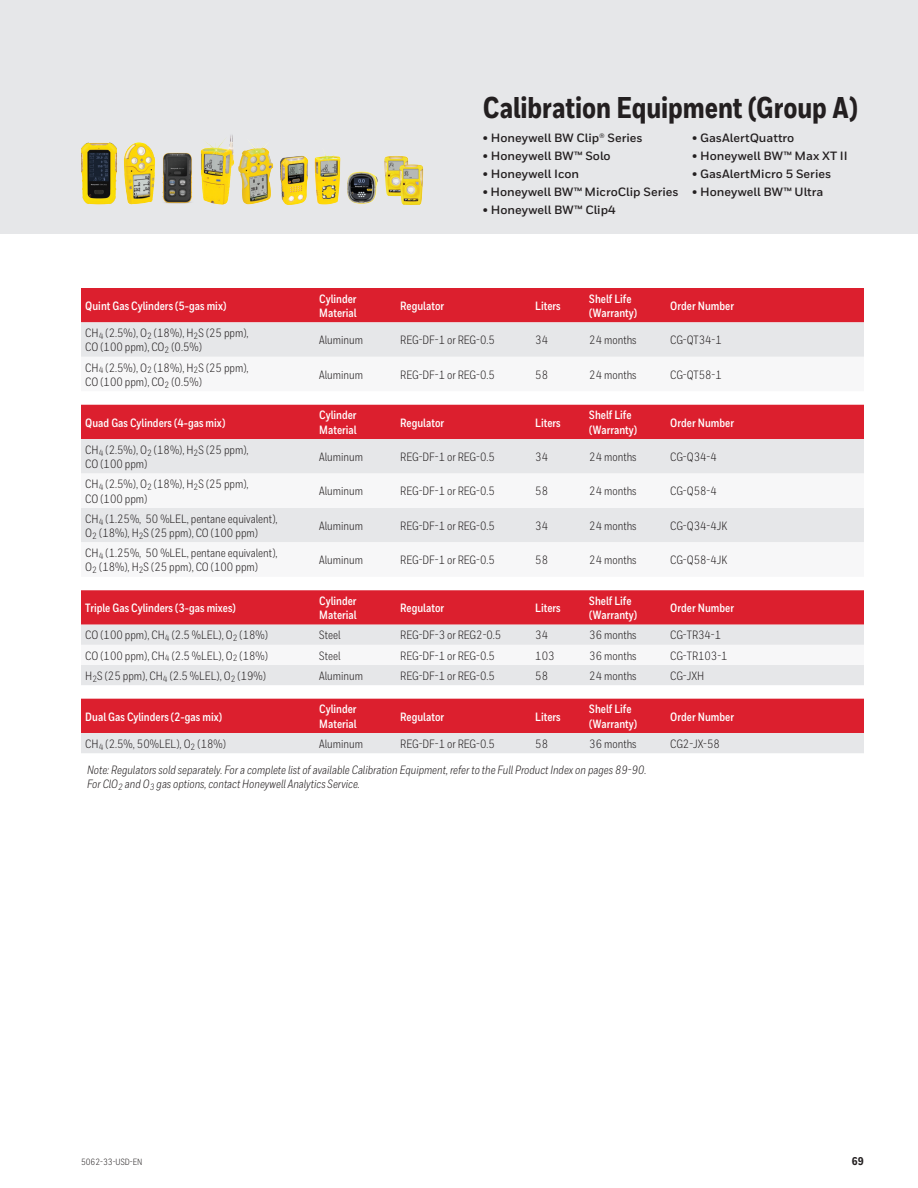
<style>
.page{position:relative;width:918px;height:1188px;background:#fff}
.page>*{position:absolute;margin:0;border:0;box-sizing:border-box;transform-origin:0 0}
.t1{font:800 30px "Honeywell Cond";color:#231f20}
.t2{font:12px/14.2px "Honeywell Cond";color:#231f20}
.t3{font:700 12px/14.2px "Honeywell Cond";color:#fff}
.t4{font:700 12px "Honeywell Sans";color:#231f20}
.t5{font:italic 12px/14.2px "Honeywell Cond";color:#231f20}
.t6{font:800 11.25px "Honeywell Cond";color:#231f20}
.t7{font:9px "Honeywell Cond";color:#231f20}
</style>
<div class="page">
<div style="left:0;top:0;width:918px;height:234px;background:#e6e7e9"></div>
<svg style="left:81px;top:288px;width:783px;height:69px;background:#e1848c"></svg>
<div style="left:81px;top:405px;width:783px;height:34px;background:#dc1f2e"></div>
<div style="left:81px;top:439px;width:783px;height:35px;background:#e6e7e9"></div>
<div style="left:81px;top:508px;width:783px;height:34px;background:#e6e7e9"></div>
<div style="left:81px;top:590px;width:783px;height:35px;background:#dc1f2e"></div>
<div style="left:81px;top:625px;width:783px;height:60px;background:#e6e7e9"></div>
<svg style="left:81px;top:645px;width:783px;height:20px"></svg>
<svg style="left:81px;top:699px;width:783px;height:54px;background:#df6973"></svg>
<img style="left:200px;top:135px;width:35px;height:70px">
<img style="left:124px;top:142px;width:31px;height:63px">
<img style="left:238px;top:143px;width:35px;height:61px">
<img style="left:315px;top:152px;width:25px;height:52px">
<img style="left:384px;top:156px;width:24px;height:40px">
<img style="left:399px;top:164px;width:24px;height:41px">
<img style="left:280px;top:156px;width:28px;height:49px">
<img style="left:347px;top:171px;width:31px;height:33px">
<img style="left:81px;top:142px;width:36px;height:62px">
<img style="left:162px;top:152px;width:30px;height:52px">
<h1 class="t1" style="left:483px;top:89px;width:377px">Calibration Equipment (Group A)</h1>
<p class="t4" style="left:483px;top:130px;width:161px">• Honeywell BW Clip® Series</p>
<p class="t4" style="left:483px;top:148px;width:129px">• Honeywell BW™ Solo</p>
<p class="t4" style="left:483px;top:166px;width:98px">• Honeywell Icon</p>
<p class="t4" style="left:483px;top:184px;width:197px">• Honeywell BW™ MicroClip Series</p>
<p class="t4" style="left:483px;top:202px;width:134px">• Honeywell BW™ Clip4</p>
<p class="t4" style="left:692px;top:130px;width:104px">• GasAlertQuattro</p>
<p class="t4" style="left:692px;top:148px;width:157px">• Honeywell BW™ Max XT II</p>
<p class="t4" style="left:692px;top:166px;width:141px">• GasAlertMicro 5 Series</p>
<p class="t4" style="left:692px;top:184px;width:133px">• Honeywell BW™ Ultra</p>
<p class="t3" style="left:85px;top:299px;width:143px">Quint Gas Cylinders (5-gas mix)</p>
<p class="t3" style="left:319px;top:292px;width:39px">Cylinder<br>Material</p>
<p class="t3" style="left:400px;top:299px;width:45px">Regulator</p>
<p class="t3" style="left:535px;top:299px;width:27px">Liters</p>
<p class="t3" style="left:589px;top:292px;width:49px">Shelf Life (Warranty)</p>
<p class="t3" style="left:670px;top:299px;width:65px">Order Number</p>
<p class="t2" style="left:85px;top:326px;width:165px">CH<sub>4</sub> (2.5%), O<sub>2</sub> (18%), H<sub>2</sub>S (25 ppm),<br>CO (100 ppm), CO<sub>2</sub> (0.5%)</p>
<p class="t2" style="left:319px;top:333px;width:45px">Aluminum</p>
<p class="t2" style="left:400px;top:333px;width:96px">REG-DF-1 or REG-0.5</p>
<p class="t2" style="left:535px;top:333px;width:14px">34</p>
<p class="t2" style="left:589px;top:333px;width:49px">24 months</p>
<p class="t2" style="left:670px;top:333px;width:53px">CG-QT34-1</p>
<p class="t2" style="left:85px;top:360px;width:165px">CH<sub>4</sub> (2.5%), O<sub>2</sub> (18%), H<sub>2</sub>S (25 ppm),<br>CO (100 ppm), CO<sub>2</sub> (0.5%)</p>
<p class="t2" style="left:319px;top:367px;width:45px">Aluminum</p>
<p class="t2" style="left:400px;top:367px;width:96px">REG-DF-1 or REG-0.5</p>
<p class="t2" style="left:535px;top:367px;width:14px">58</p>
<p class="t2" style="left:589px;top:367px;width:49px">24 months</p>
<p class="t2" style="left:670px;top:367px;width:53px">CG-QT58-1</p>
<p class="t3" style="left:85px;top:416px;width:142px">Quad Gas Cylinders (4-gas mix)</p>
<p class="t3" style="left:319px;top:408px;width:39px">Cylinder<br>Material</p>
<p class="t3" style="left:400px;top:416px;width:45px">Regulator</p>
<p class="t3" style="left:535px;top:416px;width:27px">Liters</p>
<p class="t3" style="left:589px;top:408px;width:49px">Shelf Life (Warranty)</p>
<p class="t3" style="left:670px;top:416px;width:65px">Order Number</p>
<p class="t2" style="left:85px;top:443px;width:165px">CH<sub>4</sub> (2.5%), O<sub>2</sub> (18%), H<sub>2</sub>S (25 ppm),<br>CO (100 ppm)</p>
<p class="t2" style="left:319px;top:450px;width:45px">Aluminum</p>
<p class="t2" style="left:400px;top:450px;width:96px">REG-DF-1 or REG-0.5</p>
<p class="t2" style="left:535px;top:450px;width:14px">34</p>
<p class="t2" style="left:589px;top:450px;width:49px">24 months</p>
<p class="t2" style="left:670px;top:450px;width:48px">CG-Q34-4</p>
<p class="t2" style="left:85px;top:477px;width:165px">CH<sub>4</sub> (2.5%), O<sub>2</sub> (18%), H<sub>2</sub>S (25 ppm),<br>CO (100 ppm)</p>
<p class="t2" style="left:319px;top:484px;width:45px">Aluminum</p>
<p class="t2" style="left:400px;top:484px;width:96px">REG-DF-1 or REG-0.5</p>
<p class="t2" style="left:535px;top:484px;width:14px">58</p>
<p class="t2" style="left:589px;top:484px;width:49px">24 months</p>
<p class="t2" style="left:670px;top:484px;width:48px">CG-Q58-4</p>
<p class="t2" style="left:85px;top:511px;width:194px">CH<sub>4</sub> (1.25%, 50 %LEL, pentane equivalent),<br>O<sub>2</sub> (18%), H<sub>2</sub>S (25 ppm), CO (100 ppm)</p>
<p class="t2" style="left:319px;top:519px;width:45px">Aluminum</p>
<p class="t2" style="left:400px;top:519px;width:96px">REG-DF-1 or REG-0.5</p>
<p class="t2" style="left:535px;top:519px;width:14px">34</p>
<p class="t2" style="left:589px;top:519px;width:49px">24 months</p>
<p class="t2" style="left:670px;top:519px;width:58px">CG-Q34-4JK</p>
<p class="t2" style="left:85px;top:546px;width:194px">CH<sub>4</sub> (1.25%, 50 %LEL, pentane equivalent),<br>O<sub>2</sub> (18%), H<sub>2</sub>S (25 ppm), CO (100 ppm)</p>
<p class="t2" style="left:319px;top:553px;width:45px">Aluminum</p>
<p class="t2" style="left:400px;top:553px;width:96px">REG-DF-1 or REG-0.5</p>
<p class="t2" style="left:535px;top:553px;width:14px">58</p>
<p class="t2" style="left:589px;top:553px;width:49px">24 months</p>
<p class="t2" style="left:670px;top:553px;width:58px">CG-Q58-4JK</p>
<p class="t3" style="left:85px;top:601px;width:152px">Triple Gas Cylinders (3-gas mixes)</p>
<p class="t3" style="left:319px;top:594px;width:39px">Cylinder<br>Material</p>
<p class="t3" style="left:400px;top:601px;width:45px">Regulator</p>
<p class="t3" style="left:535px;top:601px;width:27px">Liters</p>
<p class="t3" style="left:589px;top:594px;width:49px">Shelf Life (Warranty)</p>
<p class="t3" style="left:670px;top:601px;width:65px">Order Number</p>
<p class="t2" style="left:85px;top:628px;width:184px">CO (100 ppm), CH<sub>4</sub> (2.5 %LEL), O<sub>2</sub> (18%)</p>
<p class="t2" style="left:319px;top:628px;width:23px">Steel</p>
<p class="t2" style="left:400px;top:628px;width:103px">REG-DF-3 or REG2-0.5</p>
<p class="t2" style="left:535px;top:628px;width:14px">34</p>
<p class="t2" style="left:589px;top:628px;width:49px">36 months</p>
<p class="t2" style="left:670px;top:628px;width:52px">CG-TR34-1</p>
<p class="t2" style="left:85px;top:648px;width:184px">CO (100 ppm), CH<sub>4</sub> (2.5 %LEL), O<sub>2</sub> (18%)</p>
<p class="t2" style="left:319px;top:648px;width:23px">Steel</p>
<p class="t2" style="left:400px;top:648px;width:96px">REG-DF-1 or REG-0.5</p>
<p class="t2" style="left:535px;top:648px;width:21px">103</p>
<p class="t2" style="left:589px;top:648px;width:49px">36 months</p>
<p class="t2" style="left:670px;top:648px;width:59px">CG-TR103-1</p>
<p class="t2" style="left:85px;top:669px;width:182px">H<sub>2</sub>S (25 ppm), CH<sub>4</sub> (2.5 %LEL), O<sub>2</sub> (19%)</p>
<p class="t2" style="left:319px;top:669px;width:45px">Aluminum</p>
<p class="t2" style="left:400px;top:669px;width:96px">REG-DF-1 or REG-0.5</p>
<p class="t2" style="left:535px;top:669px;width:14px">58</p>
<p class="t2" style="left:589px;top:669px;width:49px">24 months</p>
<p class="t2" style="left:670px;top:669px;width:35px">CG-JXH</p>
<p class="t3" style="left:85px;top:710px;width:138px">Dual Gas Cylinders (2-gas mix)</p>
<p class="t3" style="left:319px;top:702px;width:39px">Cylinder<br>Material</p>
<p class="t3" style="left:400px;top:710px;width:45px">Regulator</p>
<p class="t3" style="left:535px;top:710px;width:27px">Liters</p>
<p class="t3" style="left:589px;top:702px;width:49px">Shelf Life (Warranty)</p>
<p class="t3" style="left:670px;top:710px;width:65px">Order Number</p>
<p class="t2" style="left:85px;top:737px;width:142px">CH<sub>4</sub> (2.5%, 50%LEL), O<sub>2</sub> (18%)</p>
<p class="t2" style="left:319px;top:737px;width:45px">Aluminum</p>
<p class="t2" style="left:400px;top:737px;width:96px">REG-DF-1 or REG-0.5</p>
<p class="t2" style="left:535px;top:737px;width:14px">58</p>
<p class="t2" style="left:589px;top:737px;width:49px">36 months</p>
<p class="t2" style="left:670px;top:737px;width:51px">CG2-JX-58</p>
<p class="t5" style="left:87px;top:763px;width:561px">Note: Regulators sold separately. For a complete list of available Calibration Equipment, refer to the Full Product Index on pages 89-90.<br>For ClO<sub>2</sub> and O<sub>3</sub> gas options, contact Honeywell Analytics Service.</p>
<p class="t7" style="left:81px;top:1157px;width:63px">5062-33-USD-EN</p>
<p class="t6" style="left:852px;top:1155px;width:14px">69</p>
</div>
